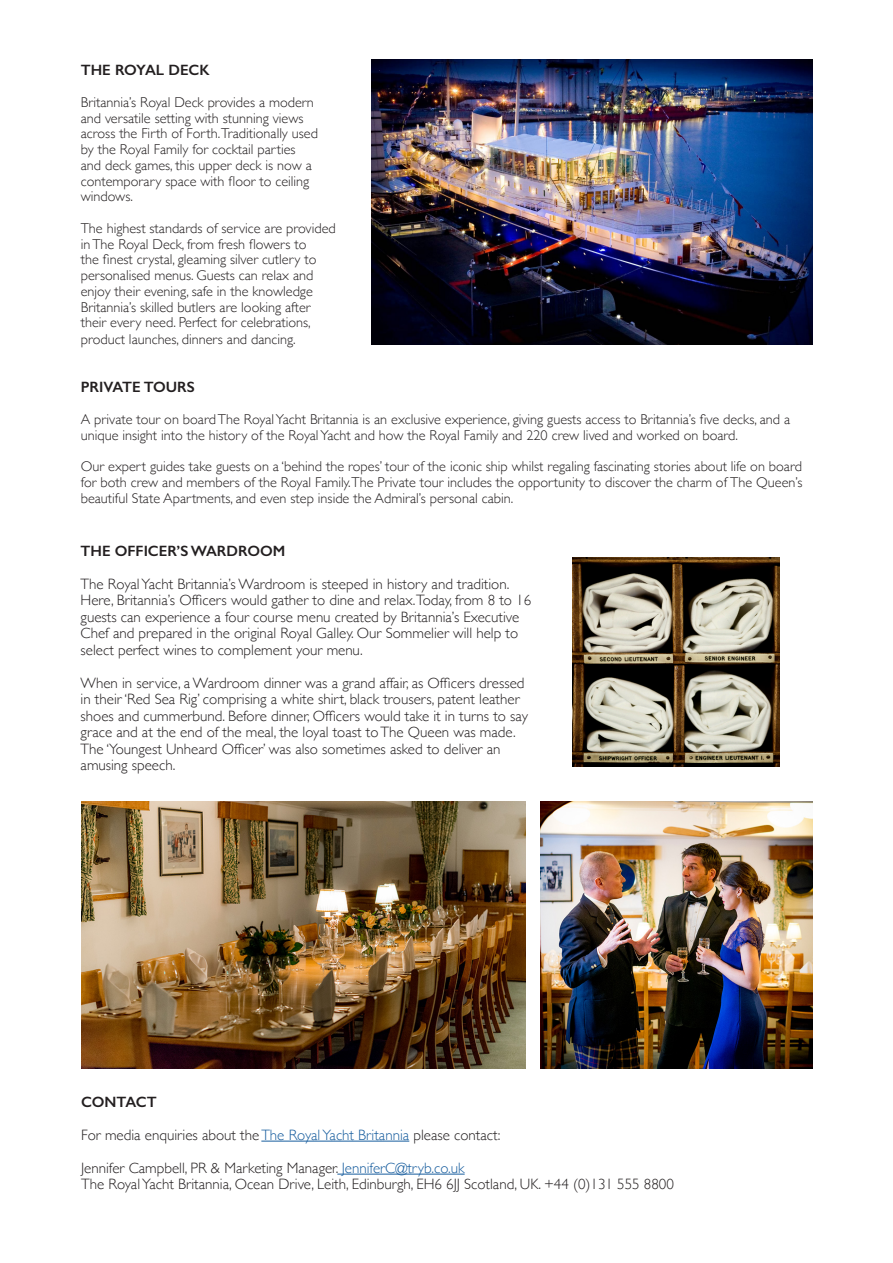
<style>
.page{position:relative;width:893px;height:1263px;background:#fff}
.page>*{position:absolute;margin:0;border:0;box-sizing:border-box;transform-origin:0 0}
.t1{font:300 15px/16.5px "Gill Sans";color:#231f20}
.t2{font:600 15px "Gill Sans";color:#231f20}
.t3{font:300 14.25px/15.8px "Gill Sans";color:#231f20}
.s1{color:#175d9e}
</style>
<div class="page">
<img style="left:540px;top:801px;width:272px;height:268px">
<img style="left:371px;top:60px;width:441px;height:284px">
<hr style="left:261px;top:1141px;width:148px;height:1px;background:#175d9e">
<hr style="left:337px;top:1174px;width:128px;height:1px;background:#175d9e">
<img style="left:81px;top:801px;width:444px;height:268px">
<img style="left:572px;top:558px;width:207px;height:208px">
<p class="t2" style="left:81px;top:61px;width:130px">THE ROYAL DECK</p>
<p class="t3" style="left:81px;top:94px;width:239px">Britannia’s Royal Deck provides a modern and versatile setting with stunning views across the Firth of Forth.Traditionally used by the Royal Family for cocktail parties and deck games, this upper deck is now a contemporary space with floor to ceiling windows.</p>
<p class="t3" style="left:81px;top:220px;width:256px">The highest standards of service are provided in The Royal Deck, from fresh flowers to<br>the finest crystal, gleaming silver cutlery to personalised menus. Guests can relax and enjoy their evening, safe in the knowledge Britannia’s skilled butlers are looking after their every need. Perfect for celebrations, product launches, dinners and dancing.</p>
<p class="t2" style="left:81px;top:378px;width:116px">PRIVATE TOURS</p>
<p class="t3" style="left:81px;top:411px;width:711px">A private tour on board The Royal Yacht Britannia is an exclusive experience, giving guests access to Britannia’s five decks, and a unique insight into the history of the Royal Yacht and how the Royal Family and 220 crew lived and worked on board.</p>
<p class="t3" style="left:81px;top:458px;width:723px;line-height:16.2px;text-align:justify">Our expert guides take guests on a ‘behind the ropes’ tour of the iconic ship whilst regaling fascinating stories about life on board for both crew and members of the Royal Family.The Private tour includes the opportunity to discover the charm of The Queen’s beautiful State Apartments, and even step inside the Admiral’s personal cabin.</p>
<p class="t2" style="left:81px;top:542px;width:206px">THE OFFICER’S WARDROOM</p>
<p class="t1" style="left:81px;top:575px;width:452px">The Royal Yacht Britannia’s Wardroom is steeped in history and tradition.<br>Here, Britannia’s Officers would gather to dine and relax.Today, from 8 to 16 guests can experience a four course menu created by Britannia’s Executive Chef and prepared in the original Royal Galley. Our Sommelier will help to select perfect wines to complement your menu.</p>
<p class="t1" style="left:81px;top:674px;width:449px">When in service, a Wardroom dinner was a grand affair, as Officers dressed in their ‘Red Sea Rig’ comprising a white shirt, black trousers, patent leather shoes and cummerbund. Before dinner, Officers would take it in turns to say grace and at the end of the meal, the loyal toast to The Queen was made.<br>The ‘Youngest Unheard Officer’ was also sometimes asked to deliver an amusing speech.</p>
<p class="t2" style="left:81px;top:1093px;width:77px">CONTACT</p>
<p class="t1" style="left:81px;top:1126px;width:421px">For media enquiries about the <span class="s1">The Royal Yacht Britannia</span> please contact:</p>
<p class="t1" style="left:81px;top:1159px;width:385px">Jennifer Campbell, PR &amp; Marketing Manager. <span class="s1">JenniferC@tryb.co.uk</span></p>
<p class="t1" style="left:81px;top:1175px;width:594px">The Royal Yacht Britannia, Ocean Drive, Leith, Edinburgh, EH6 6JJ Scotland, UK. +44 (0)131 555 8800</p>
</div>
